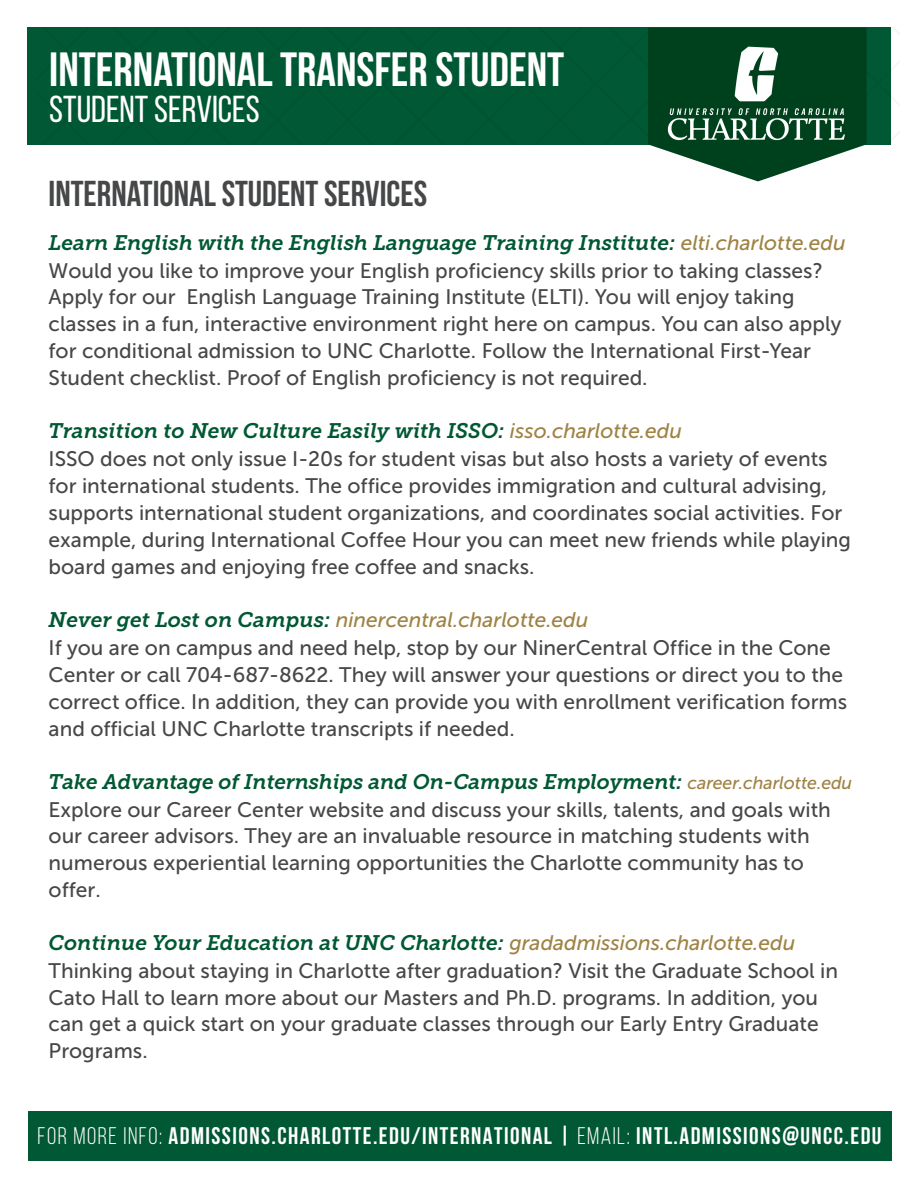
<style>
.page{position:relative;width:918px;height:1188px;background:#fff}
.page>*{position:absolute;margin:0;border:0;box-sizing:border-box;transform-origin:0 0}
.t1{font:700 48px "Bebas Neue";color:#fff}
.t2{font:37.5px "Bebas Neue";color:#fff}
.t3{font:700 36px "Bebas Neue";color:#464748}
.t4{font:700 24px "Bebas Neue";letter-spacing:.06em;color:#fff}
.t5{font:21px/27px "Museo Sans 500";color:#464748}
.s1{font-family:"Museo Slab 700";font-style:italic;color:#005834}
.s2{font-style:italic;color:#9f8344}
.s3{font-style:italic;font-size:18px;color:#9f8344}
.s4{font-weight:400}
.s5{font-style:inherit}
</style>
<div class="page">
<div style="left:27px;top:27px;width:864px;height:117px;background:#005834"></div>
<svg style="left:648px;top:28px;width:218px;height:153px"></svg>
<div style="left:28px;top:1112px;width:864px;height:49px;background:#005834"></div>
<img style="left:658px;top:28px;width:199px;height:132px">
<p class="t1" style="left:49px;top:43px;width:517px">INTERNATIONAL TRANSFER STUDENT</p>
<p class="t2" style="left:49px;top:88px;width:212px">STUDENT SERVICES</p>
<p class="t3" style="left:49px;top:174px;width:380px">INTERNATIONAL STUDENT SERVICES</p>
<p class="t5" style="left:49px;top:229px;width:799px"><span class="s1">Learn English with the English Language Training Institute:</span> <span class="s2">elti.charlotte.edu </span>Would you like to improve your English proficiency skills prior to taking classes?<br>Apply for our English Language Training Institute (ELTI). You will enjoy taking classes in a fun, interactive environment right here on campus. You can also apply for conditional admission to UNC Charlotte. Follow the International First-Year Student checklist. Proof of English proficiency is not required.</p>
<p class="t5" style="left:49px;top:418px;width:804px"><span class="s1">Transition to New Culture Easily with ISSO:</span> <span class="s2">isso.charlotte.edu<br></span>ISSO does not only issue I-20s for student visas but also hosts a variety of events for international students. The office provides immigration and cultural advising, supports international student organizations, and coordinates social activities. For example, during International Coffee Hour you can meet new friends while playing board games and enjoying free coffee and snacks.</p>
<p class="t5" style="left:49px;top:607px;width:800px"><span class="s1">Never get Lost on Campus:</span> <span class="s2">ninercentral.charlotte.edu<br></span>If you are on campus and need help, stop by our NinerCentral Office in the Cone Center or call 704-687-8622. They will answer your questions or direct you to the correct office. In addition, they can provide you with enrollment verification forms and official UNC Charlotte transcripts if needed.</p>
<p class="t5" style="left:49px;top:768px;width:805px"><span class="s1">Take Advantage of Internships and On-Campus Employment:</span> <span class="s3">career.charlotte.edu </span>Explore our Career Center website and discuss your skills, talents, and goals with our career advisors. They are an invaluable resource in matching students with numerous experiential learning opportunities the Charlotte community has to offer.</p>
<p class="t5" style="left:49px;top:929px;width:791px"><span class="s1">Continue Your Education at UNC Charlotte:</span> <span class="s2">gradadmissions.charlotte.edu </span>Thinking about staying in Charlotte after graduation? Visit the Graduate School in Cato Hall to learn more about our Masters and Ph.D. programs. In addition, you can get a quick start on your graduate classes through our Early Entry Graduate Programs.</p>
<p class="t4" style="left:38px;top:1123px;width:845px"><span class="s4">FOR MORE INFO:</span> ADMISSIONS.<span class="s5">CHARLOTTE</span>.EDU/INTERNATIONAL | <span class="s4">EMAIL:</span> INTL.ADMISSIONS@UNCC.EDU</p>
</div>
